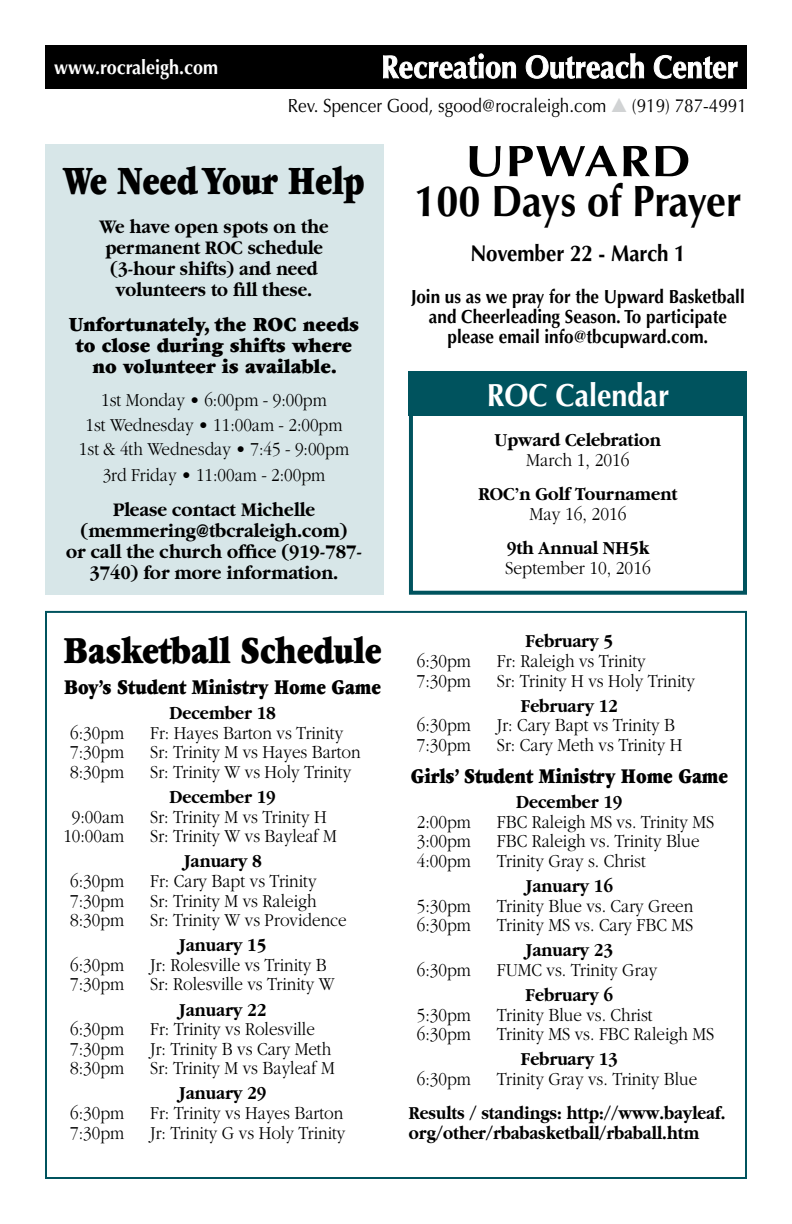
<style>
.page{position:relative;width:792px;height:1224px;background:#fff}
.page>*{position:absolute;margin:0;border:0;box-sizing:border-box;transform-origin:0 0}
.t1{font:700 44px/40px "Optima";color:#000;text-align:center;scale:1.15 1}
.t2{font:900 42px "Garamond";letter-spacing:-.005em;color:#000;scale:.76 1}
.t3{font:900 40px "Garamond";letter-spacing:-.005em;color:#000;scale:.78 1}
.t4{font:700 32px "Optima";color:#fff;scale:.9 1}
.t5{font:700 22.8px "Optima";color:#000;scale:.9 1}
.t6{font:900 22px "Garamond";letter-spacing:-.005em;color:#000;scale:.8 1}
.t7{font:900 21px/20.8px "Garamond";color:#000;text-align:center;scale:.92 1}
.t8{font:700 20px/21px "Garamond";color:#000;text-align:center;scale:.92 1}
.t9{font:700 20px/21px "Garamond";color:#000;text-align:center;scale:.9 1}
.t10{font:700 20px "Optima";color:#fff;scale:.9 1}
.t11{font:300 19px/24.8px "Garamond";color:#000;text-align:center;scale:.9 1}
.t12{font:700 19px "Garamond";color:#000;scale:.9 1}
.t13{font:700 19px/20px "Optima";color:#000;text-align:center;scale:.9 1}
.t14{font:700 19px/20px "Garamond";color:#000;scale:.88 1}
.t15{font:19px "Optima";color:#000;scale:.9 1}
.t16{font:700 19px "Garamond";color:#000;scale:.92 1}
.t17{font:300 19px "Garamond";color:#000;scale:.92 1}
.s1{color:#d1d3d4}
</style>
<div class="page">
<div style="left:45px;top:45px;width:702px;height:43px;background:#000"></div>
<svg style="left:383px;top:53px;width:133px;height:26px"></svg>
<svg style="left:526px;top:53px;width:118px;height:26px"></svg>
<svg style="left:654px;top:55px;width:84px;height:24px"></svg>
<div style="left:45px;top:144px;width:338px;height:451px;background:#d7e6e8"></div>
<div style="left:409px;top:372px;width:338px;height:44px;background:#00535e"></div>
<div style="left:409px;top:372px;width:338px;height:223px;border:4px solid #00535e"></div>
<p class="t10" style="left:54px;top:55px;width:184px">www.rocraleigh.com</p>
<p class="t15" style="left:288px;top:95px;width:512px">Rev. Spencer Good, sgood@rocraleigh.com <span class="s1">▲</span> (919) 787-4991</p>
<h2 class="t2" style="left:63px;top:158px;width:398px">We Need Your Help</h2>
<p class="t9" style="left:99px;top:216px;width:256px">We have open spots on the permanent ROC schedule (3-hour shifts) and need volunteers to fill these.</p>
<p class="t7" style="left:69px;top:314px;width:317px">Unfortunately, the ROC needs to close during shifts where no volunteer is available.</p>
<p class="t11" style="left:79px;top:388px;width:302px">1st Monday • 6:00pm - 9:00pm<br>1st Wednesday • 11:00am - 2:00pm<br>1st &amp; 4th Wednesday • 7:45 - 9:00pm<br>3rd Friday • 11:00am - 2:00pm</p>
<p class="t8" style="left:66px;top:499px;width:323px">Please contact Michelle (memmering@tbcraleigh.com)<br>or call the church office (919-787-<br>3740) for more information.</p>
<h3 class="t3" style="left:63px;top:629px;width:410px">Basketball Schedule</h3>
<p class="t6" style="left:64px;top:675px;width:397px">Boy’s Student Ministry Home Game</p>
<p class="t12" style="left:169px;top:703px;width:120px">December 18</p>
<p class="t11" style="left:70px;top:721px;width:62px">6:30pm</p>
<p class="t11" style="left:150px;top:721px;width:216px">Fr: Hayes Barton vs Trinity</p>
<p class="t11" style="left:70px;top:740px;width:62px">7:30pm</p>
<p class="t11" style="left:150px;top:740px;width:235px">Sr: Trinity M vs Hayes Barton</p>
<p class="t11" style="left:70px;top:760px;width:62px">8:30pm</p>
<p class="t11" style="left:150px;top:760px;width:225px">Sr: Trinity W vs Holy Trinity</p>
<p class="t12" style="left:169px;top:787px;width:120px">December 19</p>
<p class="t11" style="left:72px;top:805px;width:60px">9:00am</p>
<p class="t11" style="left:150px;top:805px;width:198px">Sr: Trinity M vs Trinity H</p>
<p class="t11" style="left:63px;top:824px;width:69px">10:00am</p>
<p class="t11" style="left:150px;top:824px;width:209px">Sr: Trinity W vs Bayleaf M</p>
<p class="t12" style="left:184px;top:851px;width:88px">January 8</p>
<p class="t11" style="left:70px;top:869px;width:62px">6:30pm</p>
<p class="t11" style="left:150px;top:869px;width:186px">Fr: Cary Bapt vs Trinity</p>
<p class="t11" style="left:70px;top:888px;width:62px">7:30pm</p>
<p class="t11" style="left:150px;top:888px;width:186px">Sr: Trinity M vs Raleigh</p>
<p class="t11" style="left:70px;top:908px;width:62px">8:30pm</p>
<p class="t11" style="left:150px;top:908px;width:220px">Sr: Trinity W vs Providence</p>
<p class="t12" style="left:179px;top:935px;width:99px">January 15</p>
<p class="t11" style="left:70px;top:953px;width:62px">6:30pm</p>
<p class="t11" style="left:150px;top:953px;width:198px">Jr: Rolesville vs Trinity B</p>
<p class="t11" style="left:70px;top:972px;width:62px">7:30pm</p>
<p class="t11" style="left:150px;top:972px;width:206px">Sr: Rolesville vs Trinity W</p>
<p class="t12" style="left:179px;top:999px;width:99px">January 22</p>
<p class="t11" style="left:70px;top:1017px;width:62px">6:30pm</p>
<p class="t11" style="left:150px;top:1017px;width:184px">Fr: Trinity vs Rolesville</p>
<p class="t11" style="left:70px;top:1037px;width:62px">7:30pm</p>
<p class="t11" style="left:150px;top:1037px;width:203px">Jr: Trinity B vs Cary Meth</p>
<p class="t11" style="left:70px;top:1056px;width:62px">8:30pm</p>
<p class="t11" style="left:150px;top:1056px;width:206px">Sr: Trinity M vs Bayleaf M</p>
<p class="t12" style="left:179px;top:1083px;width:99px">January 29</p>
<p class="t11" style="left:70px;top:1101px;width:62px">6:30pm</p>
<p class="t11" style="left:150px;top:1101px;width:216px">Fr: Trinity vs Hayes Barton</p>
<p class="t11" style="left:70px;top:1120px;width:62px">7:30pm</p>
<p class="t11" style="left:150px;top:1120px;width:218px">Jr: Trinity G vs Holy Trinity</p>
<h1 class="t1" style="left:414px;top:142px;width:286px">UPWARD<br>100 Days of Prayer</h1>
<p class="t5" style="left:470px;top:240px;width:241px">November 22 - March 1</p>
<p class="t13" style="left:411px;top:287px;width:372px">Join us as we pray for the Upward Basketball and Cheerleading Season. To participate please email info@tbcupward.com.</p>
<h3 class="t4" style="left:487px;top:376px;width:204px">ROC Calendar</h3>
<p class="t16" style="left:495px;top:429px;width:182px">Upward Celebration</p>
<p class="t17" style="left:526px;top:450px;width:114px">March 1, 2016</p>
<p class="t16" style="left:478px;top:483px;width:218px">ROC’n Golf Tournament</p>
<p class="t17" style="left:529px;top:504px;width:107px">May 16, 2016</p>
<p class="t16" style="left:507px;top:537px;width:157px">9th Annual NH5k</p>
<p class="t17" style="left:505px;top:558px;width:160px">September 10, 2016</p>
<p class="t12" style="left:526px;top:631px;width:99px">February 5</p>
<p class="t11" style="left:417px;top:649px;width:62px">6:30pm</p>
<p class="t11" style="left:497px;top:649px;width:167px">Fr: Raleigh vs Trinity</p>
<p class="t11" style="left:417px;top:668px;width:62px">7:30pm</p>
<p class="t11" style="left:497px;top:668px;width:221px">Sr: Trinity H vs Holy Trinity</p>
<p class="t12" style="left:521px;top:695px;width:109px">February 12</p>
<p class="t11" style="left:417px;top:713px;width:62px">6:30pm</p>
<p class="t11" style="left:497px;top:713px;width:200px">Jr: Cary Bapt vs Trinity B</p>
<p class="t11" style="left:417px;top:733px;width:62px">7:30pm</p>
<p class="t11" style="left:497px;top:733px;width:208px">Sr: Cary Meth vs Trinity H</p>
<p class="t6" style="left:411px;top:764px;width:398px">Girls’ Student Ministry Home Game</p>
<p class="t12" style="left:516px;top:792px;width:120px">December 19</p>
<p class="t11" style="left:417px;top:810px;width:62px">2:00pm</p>
<p class="t11" style="left:497px;top:810px;width:243px">FBC Raleigh MS vs. Trinity MS</p>
<p class="t11" style="left:417px;top:829px;width:62px">3:00pm</p>
<p class="t11" style="left:497px;top:829px;width:227px">FBC Raleigh vs. Trinity Blue</p>
<p class="t11" style="left:417px;top:849px;width:62px">4:00pm</p>
<p class="t11" style="left:497px;top:849px;width:167px">Trinity Gray s. Christ</p>
<p class="t12" style="left:526px;top:876px;width:99px">January 16</p>
<p class="t11" style="left:417px;top:894px;width:62px">5:30pm</p>
<p class="t11" style="left:497px;top:894px;width:220px">Trinity Blue vs. Cary Green</p>
<p class="t11" style="left:417px;top:913px;width:62px">6:30pm</p>
<p class="t11" style="left:497px;top:913px;width:220px">Trinity MS vs. Cary FBC MS</p>
<p class="t12" style="left:526px;top:940px;width:99px">January 23</p>
<p class="t11" style="left:417px;top:958px;width:62px">6:30pm</p>
<p class="t11" style="left:497px;top:958px;width:180px">FUMC vs. Trinity Gray</p>
<p class="t12" style="left:526px;top:984px;width:99px">February 6</p>
<p class="t11" style="left:417px;top:1002px;width:62px">5:30pm</p>
<p class="t11" style="left:497px;top:1002px;width:175px">Trinity Blue vs. Christ</p>
<p class="t11" style="left:417px;top:1022px;width:62px">6:30pm</p>
<p class="t11" style="left:497px;top:1022px;width:243px">Trinity MS vs. FBC Raleigh MS</p>
<p class="t12" style="left:521px;top:1049px;width:109px">February 13</p>
<p class="t11" style="left:417px;top:1067px;width:62px">6:30pm</p>
<p class="t11" style="left:497px;top:1067px;width:224px">Trinity Gray vs. Trinity Blue</p>
<p class="t14" style="left:409px;top:1103px;width:361px">Results / standings: http://www.bayleaf. org/other/rbabasketball/rbaball.htm</p>
</div>
